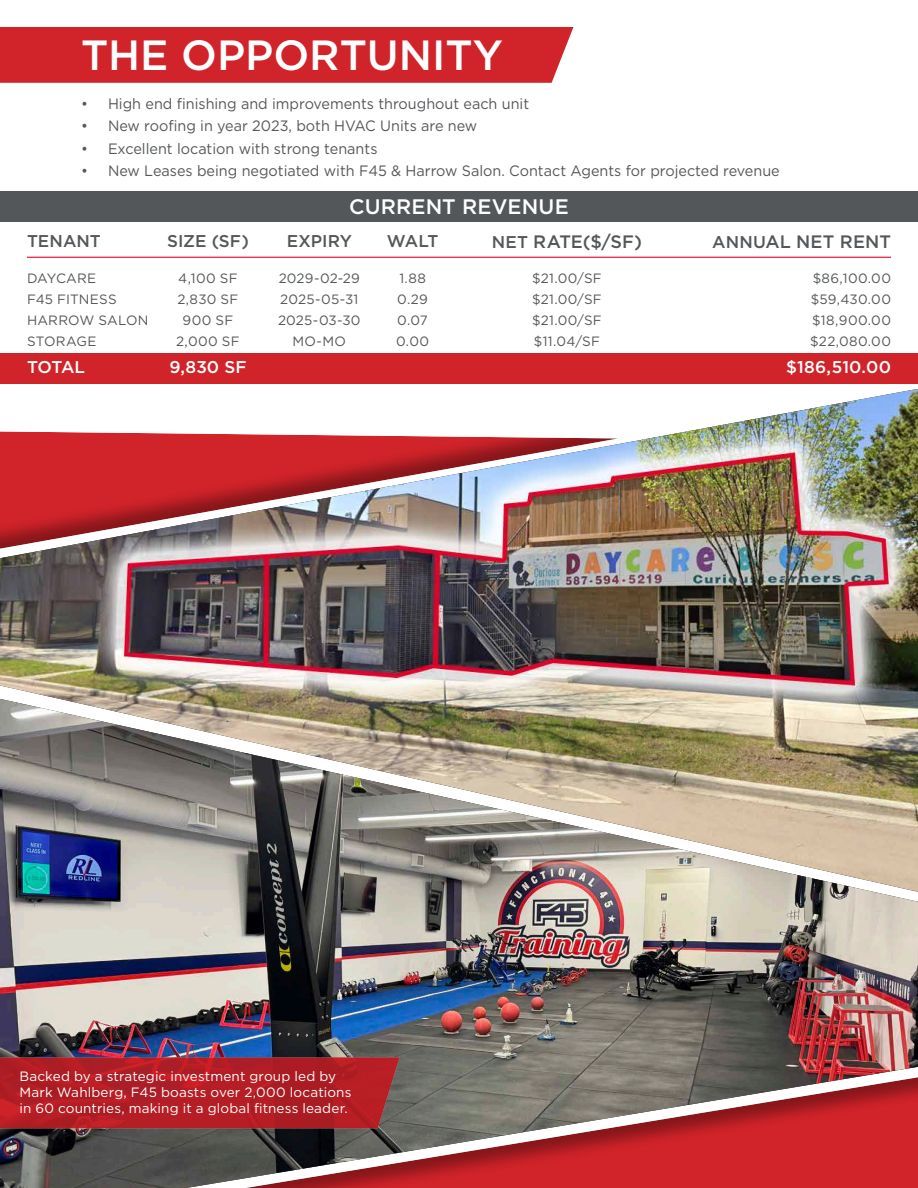
<style>
.page{position:relative;width:918px;height:1188px;background:#fff}
.page>*{position:absolute;margin:0;border:0;box-sizing:border-box;transform-origin:0 0}
.Body_Text{font:500 42.15px "Gotham";color:#fff}
.t1{font:500 21px "Gotham";letter-spacing:.01em;color:#fff}
.t2{font:500 18px "Gotham";letter-spacing:.005em;color:#54575a}
.t3{font:500 17.1px "Gotham";color:#54575a}
.t4{font:500 17.1px "Gotham";letter-spacing:.005em;color:#fff}
.t5{font:15px "Gotham";color:#54575a;scale:.96 1}
.t6{font:13.5px "Gotham";letter-spacing:.02em;color:#54575a}
.t7{font:13.5px/16.2px "Gotham";letter-spacing:.01em;color:#fff}
.t8{font:13.5px "Gotham";letter-spacing:-.005em;color:#54575a}
.s1{font-size:17.1px}
</style>
<div class="page">
<div style="left:0;top:27px;width:573px;height:56px;background:#d1232a"></div>
<img style="left:0;top:389px;width:918px;height:310px">
<img style="left:0;top:699px;width:918px;height:489px">
<div style="left:206px;top:1074px;width:712px;height:114px;background:#231f20;opacity:.41"></div>
<div style="left:0;top:191px;width:918px;height:30px;background:#54575a"></div>
<div style="left:0;top:353px;width:918px;height:30px;background:#d1232a"></div>
<hr style="left:27px;top:257px;width:864px;height:1px;background:#ef0027">
<div style="left:0;top:430px;width:619px;height:139px;background:#231f20;opacity:.41"></div>
<svg style="left:0;top:1057px;width:400px;height:71px;background:#b02026"></svg>
<p class="Body_Text" style="left:81px;top:28px;width:423px">THE OPPORTUNITY</p>
<p class="t5" style="left:81px;top:94px;width:468px">• High end finishing and improvements throughout each unit</p>
<p class="t5" style="left:81px;top:117px;width:414px">• New roofing in year 2023, both HVAC Units are new</p>
<p class="t5" style="left:81px;top:139px;width:310px">• Excellent location with strong tenants</p>
<p class="t5" style="left:81px;top:162px;width:729px">• New Leases being negotiated with F45 &amp; Harrow Salon. Contact Agents for projected revenue</p>
<p class="t3" style="left:27px;top:230px;width:75px">TENANT</p>
<p class="t3" style="left:167px;top:230px;width:83px">SIZE (SF)</p>
<p class="t8" style="left:27px;top:269px;width:71px">DAYCARE</p>
<p class="t6" style="left:27px;top:312px;width:123px">HARROW SALON</p>
<p class="t6" style="left:27px;top:291px;width:91px">F45 FITNESS</p>
<p class="t6" style="left:27px;top:333px;width:71px">STORAGE</p>
<p class="t6" style="left:178px;top:269px;width:61px">4,100 SF</p>
<p class="t6" style="left:183px;top:312px;width:52px">900 SF</p>
<p class="t6" style="left:177px;top:291px;width:62px">2,830 SF</p>
<p class="t6" style="left:176px;top:333px;width:65px">2,000 SF</p>
<p class="t4" style="left:27px;top:356px;width:60px">TOTAL</p>
<p class="t4" style="left:169px;top:356px;width:79px">9,830 SF</p>
<p class="t1" style="left:349px;top:193px;width:221px">CURRENT REVENUE</p>
<p class="t3" style="left:287px;top:230px;width:67px">EXPIRY</p>
<p class="t3" style="left:387px;top:230px;width:53px">WALT</p>
<p class="t2" style="left:492px;top:230px;width:152px"><span class="s1">NET</span> RATE($/SF)</p>
<p class="t2" style="left:712px;top:230px;width:180px"><span class="s1">ANNU</span>AL NET RENT</p>
<p class="t6" style="left:279px;top:269px;width:83px">2029-02-29</p>
<p class="t6" style="left:278px;top:312px;width:84px">2025-03-30</p>
<p class="t6" style="left:280px;top:291px;width:80px">2025-05-31</p>
<p class="t6" style="left:293px;top:333px;width:55px">MO-MO</p>
<p class="t6" style="left:399px;top:269px;width:28px">1.88</p>
<p class="t6" style="left:397px;top:312px;width:32px">0.07</p>
<p class="t6" style="left:397px;top:291px;width:32px">0.29</p>
<p class="t6" style="left:396px;top:333px;width:34px">0.00</p>
<p class="t6" style="left:532px;top:269px;width:71px">$21.00/SF</p>
<p class="t6" style="left:532px;top:312px;width:71px">$21.00/SF</p>
<p class="t6" style="left:532px;top:291px;width:71px">$21.00/SF</p>
<p class="t6" style="left:534px;top:333px;width:68px">$11.04/SF</p>
<p class="t6" style="left:813px;top:269px;width:80px">$86,100.00</p>
<p class="t6" style="left:812px;top:312px;width:80px">$18,900.00</p>
<p class="t6" style="left:811px;top:291px;width:82px">$59,430.00</p>
<p class="t6" style="left:810px;top:333px;width:82px">$22,080.00</p>
<p class="t4" style="left:786px;top:356px;width:106px">$186,510.00</p>
<p class="t7" style="left:19px;top:1068px;width:334px">Backed by a strategic investment group led by<br>Mark Wahlberg, F45 boasts over 2,000 locations in 60 countries, making it a global fitness leader.</p>
</div>
